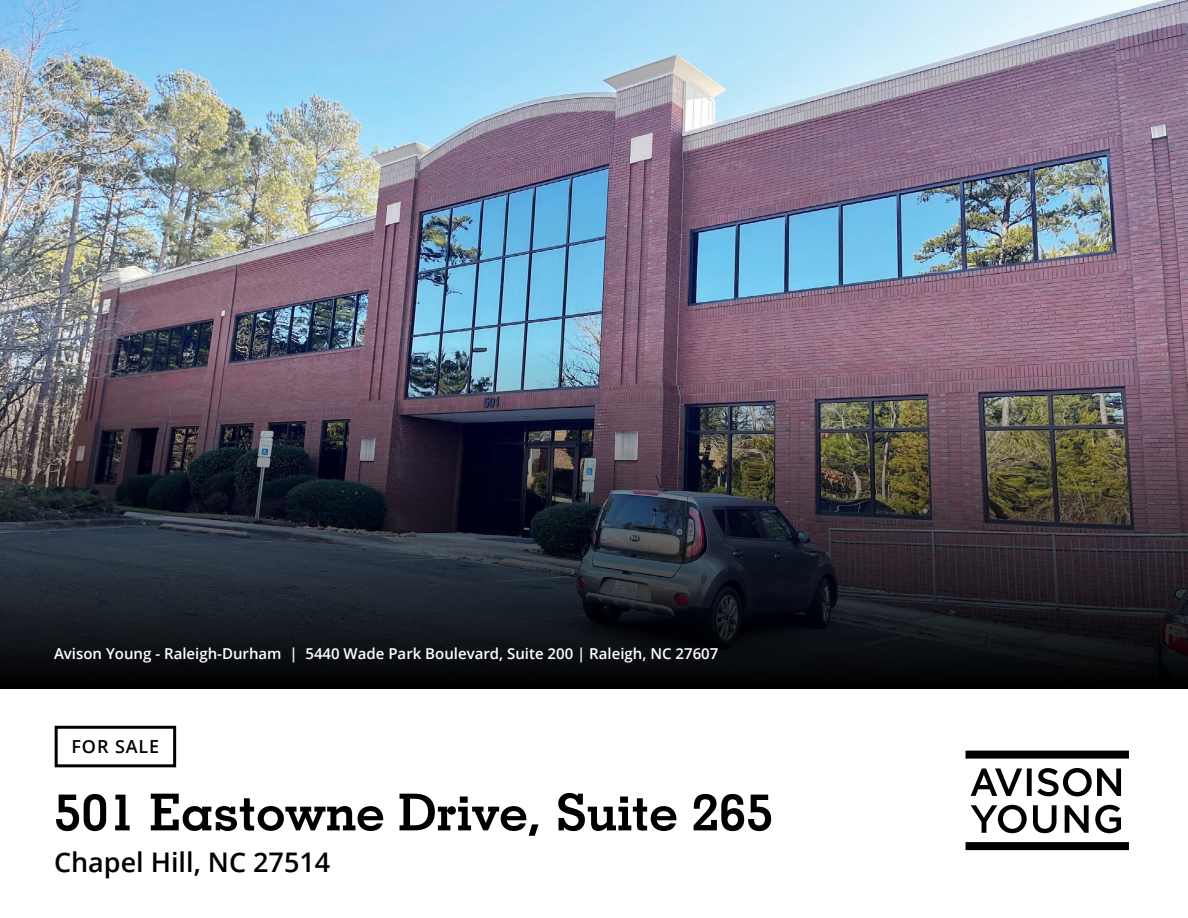
<style>
.page{position:relative;width:1188px;height:918px;background:#fff}
.page>*{position:absolute;margin:0;border:0;box-sizing:border-box;transform-origin:0 0}
.t1{font:700 51px "Geometric Slab 703 BT";color:#000}
.t2{font:600 27px "Open Sans";color:#000}
.t3{font:600 18px "Open Sans";letter-spacing:.05em;color:#000}
.t4{font:600 15px "Open Sans";color:#fff}
</style>
<div class="page">
<img style="left:0;top:0;width:1188px;height:344px">
<svg style="left:966px;top:751px;width:163px;height:8px"></svg>
<svg style="left:966px;top:842px;width:163px;height:8px"></svg>
<svg style="left:971px;top:768px;width:150px;height:28px"></svg>
<svg style="left:971px;top:805px;width:56px;height:28px"></svg>
<svg style="left:1033px;top:805px;width:24px;height:28px"></svg>
<svg style="left:1065px;top:805px;width:24px;height:28px"></svg>
<svg style="left:1095px;top:805px;width:26px;height:28px"></svg>
<div style="left:55px;top:726px;width:121px;height:41px;border:3px solid #000"></div>
<img style="left:0;top:344px;width:1188px;height:345px">
<p class="t4" style="left:54px;top:643px;width:666px">Avison Young - Raleigh-Durham | 5440 Wade Park Boulevard, Suite 200 | Raleigh, NC 27607</p>
<p class="t3" style="left:71px;top:735px;width:89px">FOR SALE</p>
<h1 class="t1" style="left:54px;top:781px;width:721px">501 Eastowne Drive, Suite 265</h1>
<h2 class="t2" style="left:54px;top:843px;width:278px">Chapel Hill, NC 27514</h2>
</div>
